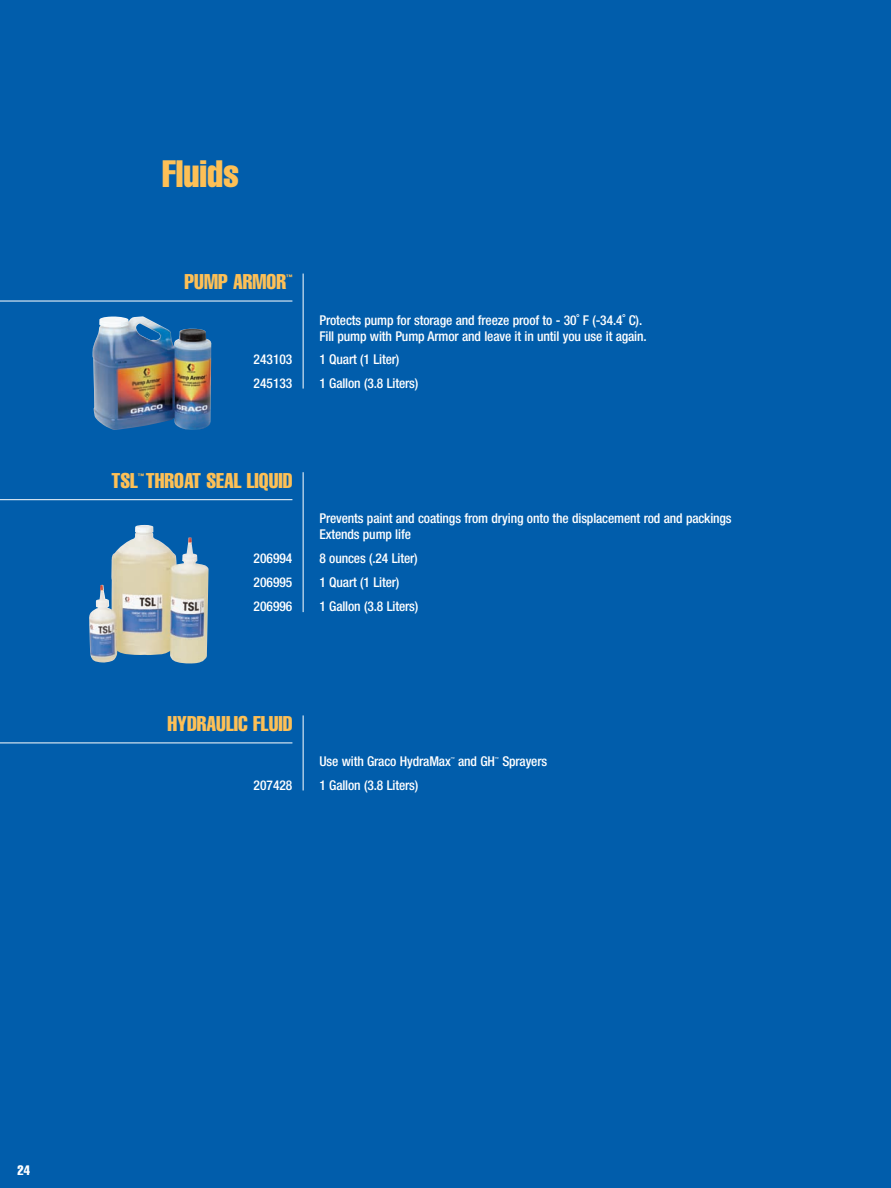
<style>
.page{position:relative;width:891px;height:1188px;background:#015dab}
.page>*{position:absolute;margin:0;border:0;box-sizing:border-box;transform-origin:0 0}
.t1{font:37.5px "Helvetica LT Std Comp";color:#fdc056}
.t2{font:21px "Helvetica LT Std Comp";color:#fdc056}
.t3{font:500 condensed 13.5px/23.7px "Helvetica Neue LT Std";letter-spacing:-.01em;color:#fff}
.t4{font:13.5px "Helvetica LT Std Comp";color:#fff}
.t5{font:6.3px "Helvetica LT Std Comp";color:#fdc056}
.t6{font:500 condensed 4.05px "Helvetica Neue LT Std";color:#fff}
</style>
<div class="page">
<hr style="left:0;top:301px;width:292px;height:1px;background:#fff">
<hr style="left:303px;top:274px;width:1px;height:115px;background:#fff">
<img style="left:92px;top:316px;width:119px;height:114px">
<hr style="left:0;top:499px;width:292px;height:1px;background:#fff">
<hr style="left:303px;top:472px;width:1px;height:140px;background:#fff">
<img style="left:89px;top:525px;width:120px;height:139px">
<hr style="left:0;top:742px;width:292px;height:1px;background:#fff">
<hr style="left:303px;top:715px;width:1px;height:75px;background:#fff">
<h1 class="t1" style="left:162px;top:160px;width:79px">Fluids</h1>
<h2 class="t2" style="left:185px;top:274px;width:103px">PUMP ARMOR</h2>
<p class="t5" style="left:286px;top:274px;width:8px">™</p>
<p class="t3" style="left:254px;top:349px;width:40px">243103<br>245133</p>
<p class="t3" style="left:319px;top:313px;width:329px;line-height:16.2px">Protects pump for storage and freeze proof to - 30˚ F (-34.4˚ C).<br>Fill pump with Pump Armor and leave it in until you use it again.</p>
<p class="t3" style="left:319px;top:349px;width:100px">1 Quart (1 Liter)<br>1 Gallon (3.8 Liters)</p>
<h2 class="t2" style="left:112px;top:473px;width:182px">TSL THROAT SEAL LIQUID</h2>
<p class="t5" style="left:138px;top:473px;width:8px">™</p>
<p class="t3" style="left:254px;top:548px;width:40px;text-align:justify">206994<br>206995<br>206996</p>
<p class="t3" style="left:319px;top:511px;width:414px;line-height:16.2px">Prevents paint and coatings from drying onto the displacement rod and packings<br>Extends pump life</p>
<p class="t3" style="left:319px;top:548px;width:100px">8 ounces (.24 Liter)<br>1 Quart (1 Liter)<br>1 Gallon (3.8 Liters)</p>
<h2 class="t2" style="left:168px;top:716px;width:126px">HYDRAULIC FLUID</h2>
<p class="t3" style="left:254px;top:774px;width:40px">207428</p>
<p class="t3" style="left:319px;top:751px;width:133px">Use with Graco HydraMax</p>
<p class="t6" style="left:451px;top:757px;width:6px">™</p>
<p class="t3" style="left:458px;top:751px;width:38px">and GH</p>
<p class="t6" style="left:495px;top:757px;width:6px">™</p>
<p class="t3" style="left:502px;top:751px;width:46px">Sprayers</p>
<p class="t3" style="left:319px;top:775px;width:100px">1 Gallon (3.8 Liters)</p>
<p class="t4" style="left:17px;top:1166px;width:14px">24</p>
</div>
